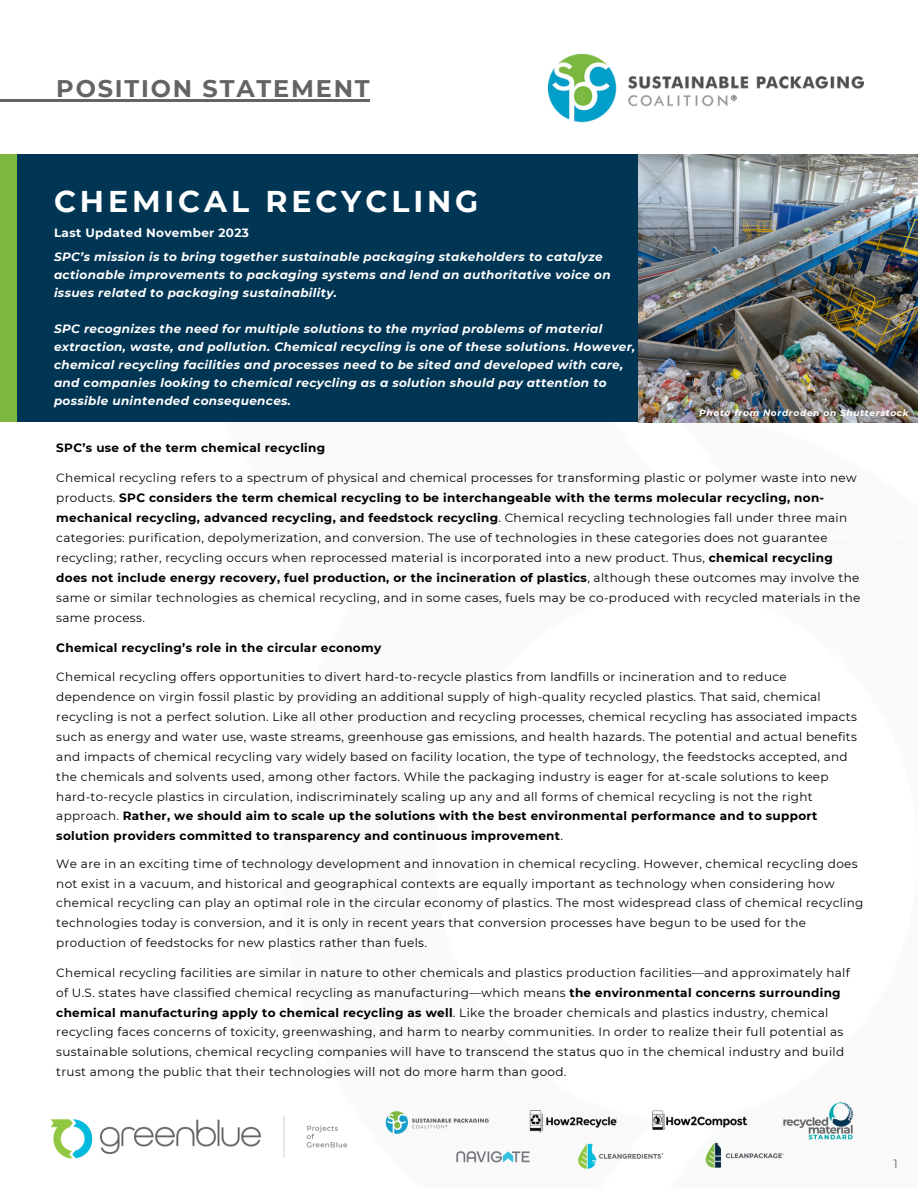
<style>
.page{position:relative;width:918px;height:1188px;background:#fff}
.page>*{position:absolute;margin:0;border:0;box-sizing:border-box;transform-origin:0 0}
.t1{font:700 30px "Montserrat";letter-spacing:.13em;color:#fff}
.t2{font:700 24px "Montserrat";letter-spacing:.075em;color:#636466}
.t3{font:12px/19.8px "Montserrat";letter-spacing:.025em;color:#000}
.t4{font:italic 700 12px/18px "Montserrat";letter-spacing:.03em;color:#fff}
.t5{font:700 12px "Montserrat";letter-spacing:.025em;color:#000}
.t6{font:700 12px "Montserrat";letter-spacing:.03em;color:#fff}
.t7{font:12px "Montserrat";color:#636466}
.t8{font:italic 700 9px "Montserrat";letter-spacing:.075em;color:#fff}
.s1{font-weight:700}
</style>
<div class="page">
<hr style="left:0;top:99px;width:370px;height:3px;background:#636466">
<img style="left:549px;top:54px;width:315px;height:69px">
<div style="left:16px;top:154px;width:467px;height:268px;background:#003554"></div>
<div style="left:0;top:154px;width:16px;height:268px;background:#7cb842"></div>
<div style="left:482px;top:155px;width:157px;height:267px;background:#003554"></div>
<img style="left:638px;top:155px;width:280px;height:268px">
<img style="left:50px;top:1102px;width:804px;height:67px">
<p class="t2" style="left:56px;top:74px;width:315px">POSITION STATEMENT</p>
<p class="t1" style="left:54px;top:183px;width:426px">CHEMICAL RECYCLING</p>
<p class="t6" style="left:54px;top:225px;width:197px">Last Updated November 2023</p>
<p class="t4" style="left:54px;top:248px;width:558px">SPC’s mission is to bring together sustainable packaging stakeholders to catalyze actionable improvements to packaging systems and lend an authoritative voice on issues related to packaging sustainability.</p>
<p class="t4" style="left:54px;top:320px;width:583px">SPC recognizes the need for multiple solutions to the myriad problems of material extraction, waste, and pollution. Chemical recycling is one of these solutions. However, chemical recycling facilities and processes need to be sited and developed with care, and companies looking to chemical recycling as a solution should pay attention to possible unintended consequences.</p>
<p class="t8" style="left:699px;top:408px;width:211px">Photo from Nordroden on Shutterstock</p>
<p class="t5" style="left:56px;top:441px;width:270px">SPC’s use of the term chemical recycling</p>
<p class="t3" style="left:56px;top:468px;width:806px">Chemical recycling refers to a spectrum of physical and chemical processes for transforming plastic or polymer waste into new products. <span class="s1">SPC considers the term chemical recycling to be interchangeable with the terms molecular recycling, non&shy;mechanical recycling, advanced recycling, and feedstock recycling</span>. Chemical recycling technologies fall under three main categories: purification, depolymerization, and conversion. The use of technologies in these categories does not guarantee recycling; rather, recycling occurs when reprocessed material is incorporated into a new product. Thus, <span class="s1">chemical recycling does not include energy recovery, fuel production, or the incineration of plastics</span>, although these outcomes may involve the same or similar technologies as chemical recycling, and in some cases, fuels may be co-produced with recycled materials in the same process.</p>
<p class="t5" style="left:56px;top:640px;width:326px">Chemical recycling’s role in the circular economy</p>
<p class="t3" style="left:56px;top:667px;width:802px">Chemical recycling offers opportunities to divert hard-to-recycle plastics from landfills or incineration and to reduce dependence on virgin fossil plastic by providing an additional supply of high-quality recycled plastics. That said, chemical recycling is not a perfect solution. Like all other production and recycling processes, chemical recycling has associated impacts such as energy and water use, waste streams, greenhouse gas emissions, and health hazards. The potential and actual benefits and impacts of chemical recycling vary widely based on facility location, the type of technology, the feedstocks accepted, and the chemicals and solvents used, among other factors. While the packaging industry is eager for at-scale solutions to keep hard-to-recycle plastics in circulation, indiscriminately scaling up any and all forms of chemical recycling is not the right approach. <span class="s1">Rather, we should aim to scale up the solutions with the best environmental performance and to support solution providers committed to transparency and continuous improvement</span>.</p>
<p class="t3" style="left:56px;top:854px;width:809px">We are in an exciting time of technology development and innovation in chemical recycling. However, chemical recycling does not exist in a vacuum, and historical and geographical contexts are equally important as technology when considering how chemical recycling can play an optimal role in the circular economy of plastics. The most widespread class of chemical recycling technologies today is conversion, and it is only in recent years that conversion processes have begun to be used for the production of feedstocks for new plastics rather than fuels.</p>
<p class="t3" style="left:56px;top:963px;width:795px">Chemical recycling facilities are similar in nature to other chemicals and plastics production facilities—and approximately half of U.S. states have classified chemical recycling as manufacturing—which means <span class="s1">the environmental concerns surrounding chemical manufacturing apply to chemical recycling as well</span>. Like the broader chemicals and plastics industry, chemical recycling faces concerns of toxicity, greenwashing, and harm to nearby communities. In order to realize their full potential as sustainable solutions, chemical recycling companies will have to transcend the status quo in the chemical industry and build trust among the public that their technologies will not do more harm than good.</p>
<p class="t7" style="left:893px;top:1156px;width:6px">1</p>
</div>
